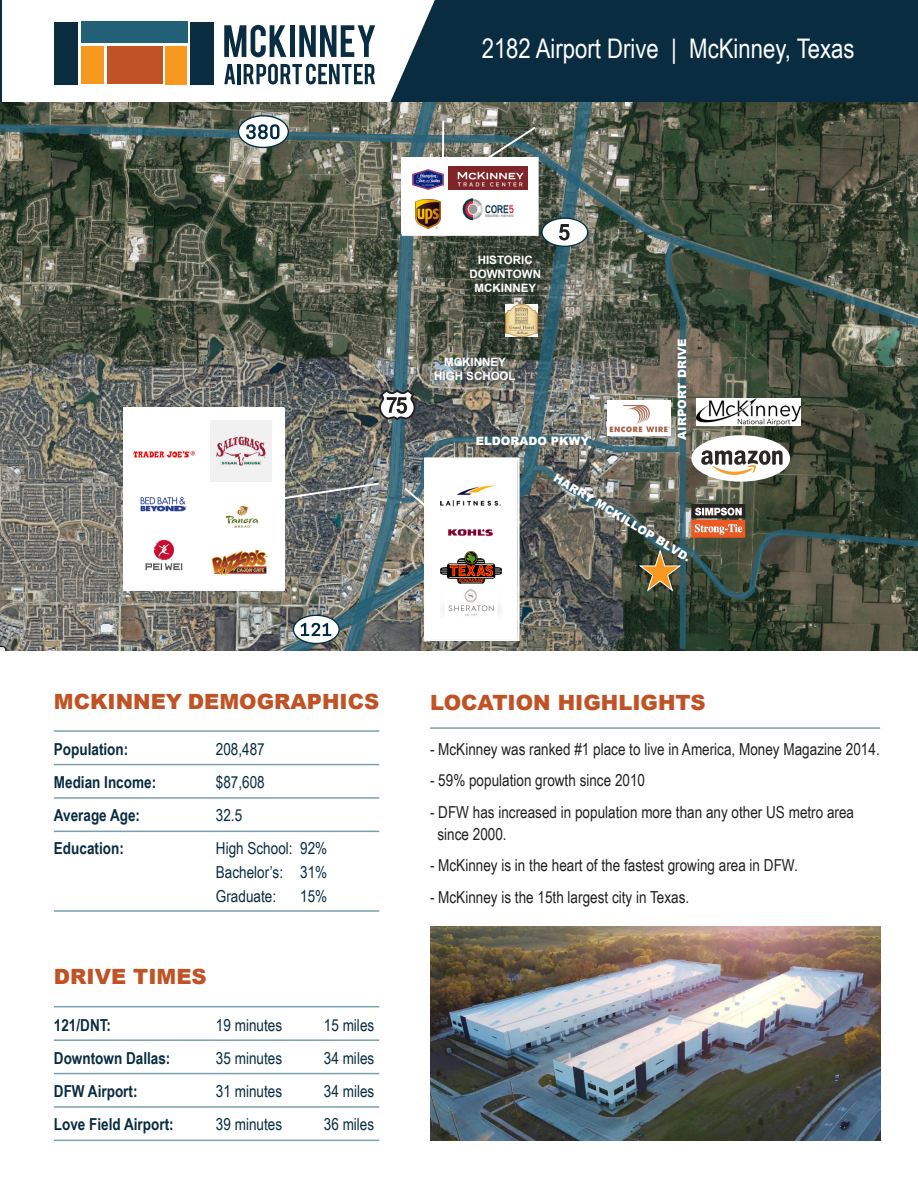
<style>
.page{position:relative;width:918px;height:1188px;background:#fff}
.page>*{position:absolute;margin:0;border:0;box-sizing:border-box;transform-origin:0 0}
.t1{font:27px "Arial Narrow";color:#fff}
.t2{font:900 21px "Arial";color:#c05326}
.t3{font:16.5px/22.5px "Arial Narrow";color:#231f20}
.t4{font:16.5px "Arial Narrow";color:#092c41}
.t5{font:700 16.5px "Arial Narrow";color:#092c41}
.t6{font:900 11.55px "Arial";color:#fff}
.t7{font:700 11.55px/13.8px "Arial";color:#fff;text-align:center}
</style>
<div class="page">
<hr style="left:0;top:0;width:1px;height:106px;background:#092c41">
<div style="left:389px;top:0;width:529px;height:103px;background:#092c41"></div>
<img style="left:0;top:103px;width:918px;height:547px">
<svg style="left:0;top:120px;width:918px;height:252px;background:#4c5445"></svg>
<svg style="left:269px;top:103px;width:332px;height:547px;background:#636c61"></svg>
<svg style="left:783px;top:462px;width:135px;height:139px;background:#3d4637"></svg>
<svg style="left:238px;top:116px;width:50px;height:31px"></svg>
<div style="left:238px;top:115px;width:51px;height:33px;border:1px solid #002d43;border-radius:50%"></div>
<svg style="left:246px;top:124px;width:33px;height:15px"></svg>
<svg style="left:542px;top:218px;width:46px;height:28px"></svg>
<div style="left:541px;top:218px;width:47px;height:29px;border:1px solid #002d43;border-radius:50%"></div>
<img style="left:783px;top:399px;width:17px;height:26px">
<div style="left:691px;top:435px;width:99px;height:47px;background:#fff;border-radius:50%"></div>
<div style="left:123px;top:408px;width:160px;height:181px;background:#fff"></div>
<img style="left:133px;top:450px;width:61px;height:8px">
<img style="left:140px;top:497px;width:47px;height:15px">
<img style="left:211px;top:421px;width:60px;height:61px">
<img style="left:211px;top:549px;width:57px;height:27px">
<img style="left:225px;top:505px;width:34px;height:23px">
<img style="left:145px;top:539px;width:38px;height:32px">
<img style="left:281px;top:224px;width:502px;height:426px">
<div style="left:402px;top:157px;width:135px;height:77px;background:#fff"></div>
<img style="left:412px;top:169px;width:32px;height:21px">
<img style="left:415px;top:199px;width:25px;height:29px">
<img style="left:448px;top:167px;width:79px;height:22px">
<img style="left:462px;top:198px;width:52px;height:23px">
<svg style="left:480px;top:125px;width:58px;height:32px;background:#5c6b66"></svg>
<div style="left:402px;top:157px;width:137px;height:79px;border:2px solid #fff"></div>
<hr style="left:442px;top:121px;width:2px;height:37px;background:#fff">
<hr style="left:430px;top:727px;width:450px;height:2px;background:#226078">
<hr style="left:54px;top:1006px;width:325px;height:1px;background:#226078">
<hr style="left:54px;top:1039px;width:325px;height:2px;background:#226078">
<hr style="left:54px;top:1073px;width:325px;height:1px;background:#226078">
<hr style="left:54px;top:1106px;width:325px;height:2px;background:#226078">
<hr style="left:54px;top:1140px;width:325px;height:1px;background:#226078">
<hr style="left:54px;top:730px;width:325px;height:2px;background:#226078">
<hr style="left:54px;top:764px;width:325px;height:1px;background:#226078">
<hr style="left:54px;top:797px;width:325px;height:2px;background:#226078">
<hr style="left:54px;top:831px;width:325px;height:1px;background:#226078">
<hr style="left:54px;top:910px;width:325px;height:2px;background:#226078">
<img style="left:430px;top:927px;width:450px;height:213px">
<svg style="left:224px;top:25px;width:62px;height:32px"></svg>
<div style="left:290px;top:25px;width:5px;height:32px;background:#092c41"></div>
<svg style="left:299px;top:25px;width:76px;height:32px"></svg>
<svg style="left:224px;top:64px;width:11px;height:20px"></svg>
<hr style="left:238px;top:64px;width:3px;height:20px;background:#092c41">
<svg style="left:244px;top:64px;width:131px;height:20px"></svg>
<div style="left:81px;top:22px;width:107px;height:21px;background:#226078"></div>
<div style="left:165px;top:47px;width:22px;height:38px;background:#f7981f"></div>
<div style="left:107px;top:47px;width:56px;height:37px;background:#c05326"></div>
<div style="left:190px;top:22px;width:23px;height:63px;background:#092c41"></div>
<div style="left:81px;top:47px;width:22px;height:37px;background:#f7981f"></div>
<div style="left:54px;top:22px;width:23px;height:63px;background:#092c41"></div>
<p class="t1" style="left:482px;top:29px;width:374px">2182 Airport Drive | McKinney, Texas</p>
<p class="t7" style="left:469px;top:254px;width:73px">HISTORIC<br>DOWNTOWN<br>MCKINNEY</p>
<p class="t7" style="left:434px;top:356px;width:83px">MCKINNEY<br>HIGH SCHOOL</p>
<p class="t6" style="left:476px;top:432px;width:115px">ELDORADO PKWY</p>
<p class="t6" style="left:674px;top:440px;width:103px;rotate:-90deg">AIRPORT DRIVE</p>
<p class="t6" style="left:559px;top:470px;width:160px;rotate:31deg">HARRY MCKILLOP BLVD.</p>
<p class="t2" style="left:54px;top:686px;width:327px">MCKINNEY DEMOGRAPHICS</p>
<p class="t5" style="left:54px;top:737px;width:76px">Population:</p>
<p class="t4" style="left:216px;top:737px;width:50px">208,487</p>
<p class="t5" style="left:54px;top:770px;width:104px">Median Income:</p>
<p class="t4" style="left:216px;top:770px;width:50px">$87,608</p>
<p class="t5" style="left:54px;top:803px;width:88px">Average Age:</p>
<p class="t4" style="left:216px;top:803px;width:28px">32.5</p>
<p class="t5" style="left:54px;top:836px;width:71px">Education:</p>
<p class="t4" style="left:216px;top:836px;width:113px">High School: 92%</p>
<p class="t4" style="left:216px;top:860px;width:113px">Bachelor’s: 31%</p>
<p class="t4" style="left:216px;top:884px;width:62px">Graduate:</p>
<p class="t4" style="left:300px;top:884px;width:29px">15%</p>
<p class="t2" style="left:54px;top:962px;width:154px">DRIVE TIMES</p>
<p class="t5" style="left:54px;top:1013px;width:59px">121/DNT:</p>
<p class="t4" style="left:216px;top:1013px;width:68px">19 minutes</p>
<p class="t4" style="left:324px;top:1013px;width:52px">15 miles</p>
<p class="t5" style="left:54px;top:1046px;width:118px">Downtown Dallas:</p>
<p class="t4" style="left:216px;top:1046px;width:68px">35 minutes</p>
<p class="t4" style="left:324px;top:1046px;width:52px">34 miles</p>
<p class="t5" style="left:54px;top:1079px;width:85px">DFW Airport:</p>
<p class="t4" style="left:216px;top:1079px;width:68px">31 minutes</p>
<p class="t4" style="left:324px;top:1079px;width:52px">34 miles</p>
<p class="t5" style="left:54px;top:1112px;width:121px">Love Field Airport:</p>
<p class="t4" style="left:216px;top:1112px;width:68px">39 minutes</p>
<p class="t4" style="left:324px;top:1112px;width:52px">36 miles</p>
<p class="t2" style="left:430px;top:687px;width:277px">LOCATION HIGHLIGHTS</p>
<p class="t3" style="left:430px;top:737px;width:451px">- McKinney was ranked #1 place to live in America, Money Magazine 2014.</p>
<p class="t3" style="left:430px;top:768px;width:217px">- 59% population growth since 2010</p>
<p class="t3" style="left:438px;top:800px;width:418px;text-indent:-8px">- DFW has increased in population more than any other US metro area since 2000.</p>
<p class="t3" style="left:430px;top:854px;width:369px">- McKinney is in the heart of the fastest growing area in DFW.</p>
<p class="t3" style="left:430px;top:885px;width:261px">- McKinney is the 15th largest city in Texas.</p>
</div>
